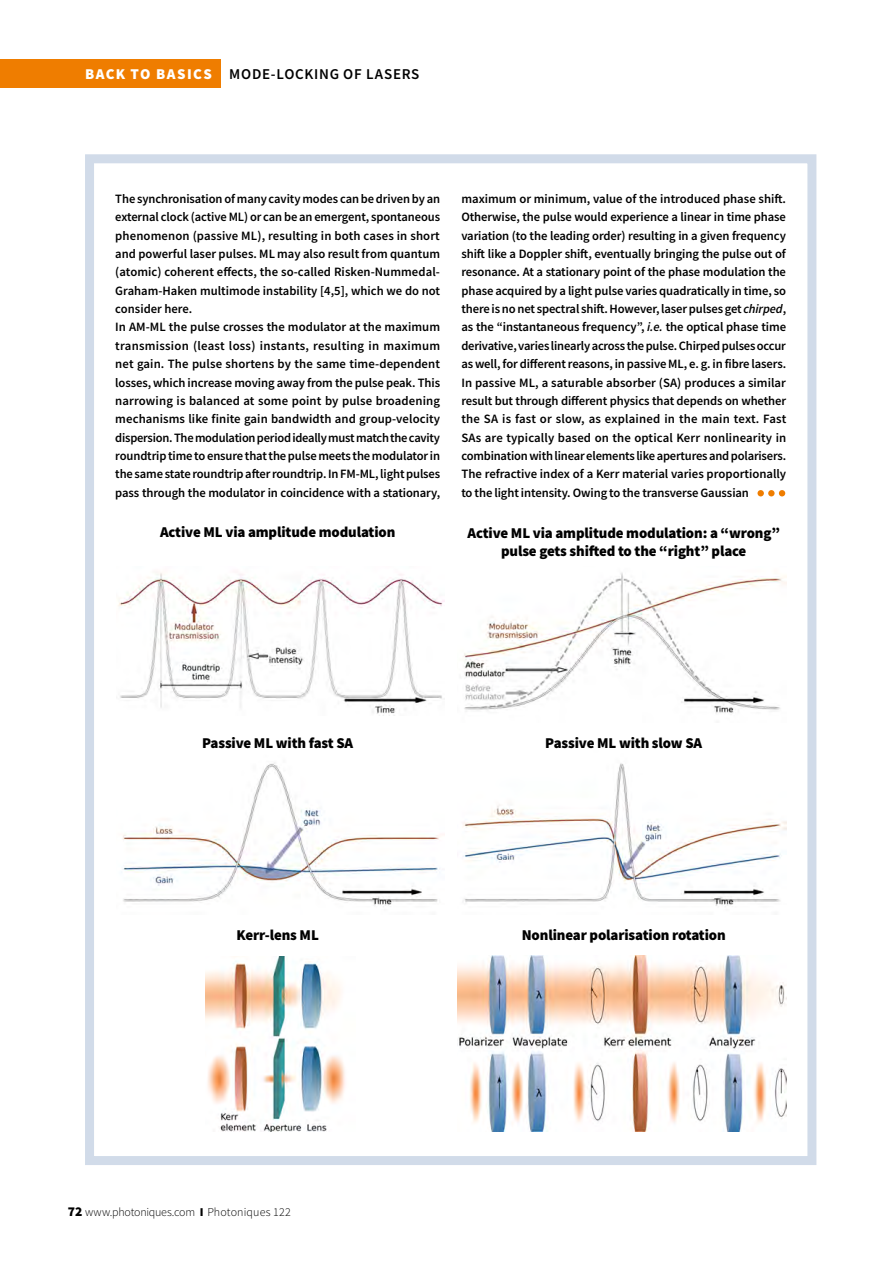
<style>
.page{position:relative;width:893px;height:1263px;background:#fff}
.page>*{position:absolute;margin:0;border:0;box-sizing:border-box;transform-origin:0 0}
.t1{font:900 15px/18px "Source Sans Pro";letter-spacing:-.01em;color:#000;text-align:center}
.t2{font:600 15px "Source Sans Pro";letter-spacing:.05em;color:#000}
.t3{font:600 12.75px/18.3px "Source Sans Pro";letter-spacing:-.005em;color:#000}
.t4{font:300 12px "Source Sans Pro";letter-spacing:.005em;color:#000}
.s1{font-weight:900;color:#fff}
.s2{font-style:italic}
.s3{font-weight:900;font-size:13.5px}
.s4{font-weight:900}
</style>
<div class="page">
<div style="left:0;top:60px;width:221px;height:28px;background:#ef7d00"></div>
<div style="left:85px;top:154px;width:731px;height:1011px;border:9px solid #d1dbe9"></div>
<img style="left:118px;top:573px;width:326px;height:141px">
<img style="left:122px;top:762px;width:317px;height:145px">
<img style="left:206px;top:956px;width:139px;height:175px">
<img style="left:464px;top:572px;width:322px;height:141px">
<img style="left:463px;top:763px;width:323px;height:144px">
<img style="left:458px;top:956px;width:328px;height:176px">
<div style="left:757px;top:490px;width:7px;height:6px;background:#ef7d00;border-radius:50%"></div>
<div style="left:768px;top:490px;width:7px;height:6px;background:#ef7d00;border-radius:50%"></div>
<svg style="left:779px;top:490px;width:6px;height:6px"></svg>
<p class="t2" style="left:85px;top:64px;width:336px"><span class="s1">BACK TO BASICS</span> MODE-LOCKING OF LASERS</p>
<p class="t3" style="left:115px;top:189px;width:326px">The synchronisation of many cavity modes can be driven by an external clock (active ML) or can be an emergent, spontaneous phenomenon (passive ML), resulting in both cases in short and powerful laser pulses. ML may also result from quantum (atomic) coherent effects, the so-called Risken-Nummedal-Graham-Haken multimode instability [4,5], which we do not consider here.<br>In AM-ML the pulse crosses the modulator at the maximum transmission (least loss) instants, resulting in maximum net gain. The pulse shortens by the same time-dependent losses, which increase moving away from the pulse peak. This narrowing is balanced at some point by pulse broadening mechanisms like finite gain bandwidth and group-velocity dispersion. The modulation period ideally must match the cavity roundtrip time to ensure that the pulse meets the modulator in the same state roundtrip after roundtrip. In FM-ML, light pulses pass through the modulator in coincidence with a stationary,</p>
<p class="t3" style="left:461px;top:189px;width:326px;text-align:justify">maximum or minimum, value of the introduced phase shift.<br>Otherwise, the pulse would experience a linear in time phase variation (to the leading order) resulting in a given frequency shift like a Doppler shift, eventually bringing the pulse out of resonance. At a stationary point of the phase modulation the phase acquired by a light pulse varies quadratically in time, so there is no net spectral shift. However, laser pulses get <span class="s2">chirped</span>, as the “instantaneous frequency”, <span class="s2">i.e.</span> the optical phase time derivative, varies linearly across the pulse. Chirped pulses occur as well, for different reasons, in passive ML, e. g. in fibre lasers.<br>In passive ML, a saturable absorber (SA) produces a similar result but through different physics that depends on whether the SA is fast or slow, as explained in the main text. Fast SAs are typically based on the optical Kerr nonlinearity in combination with linear elements like apertures and polarisers.<br>The refractive index of a Kerr material varies proportionally to the light intensity. Owing to the transverse Gaussian</p>
<p class="t1" style="left:160px;top:523px;width:237px">Active ML via amplitude modulation</p>
<p class="t1" style="left:467px;top:524px;width:314px">Active ML via amplitude modulation: a “wrong” pulse gets shifted to the “right” place</p>
<p class="t1" style="left:202px;top:734px;width:153px">Passive ML with fast SA</p>
<p class="t1" style="left:237px;top:926px;width:84px">Kerr-lens ML</p>
<p class="t4" style="left:68px;top:1205px;width:225px"><span class="s3">72</span> www.photoniques.com <span class="s4">I</span> Photoniques 122</p>
<p class="t1" style="left:545px;top:734px;width:158px">Passive ML with slow SA</p>
<p class="t1" style="left:522px;top:926px;width:205px">Nonlinear polarisation rotation</p>
</div>
